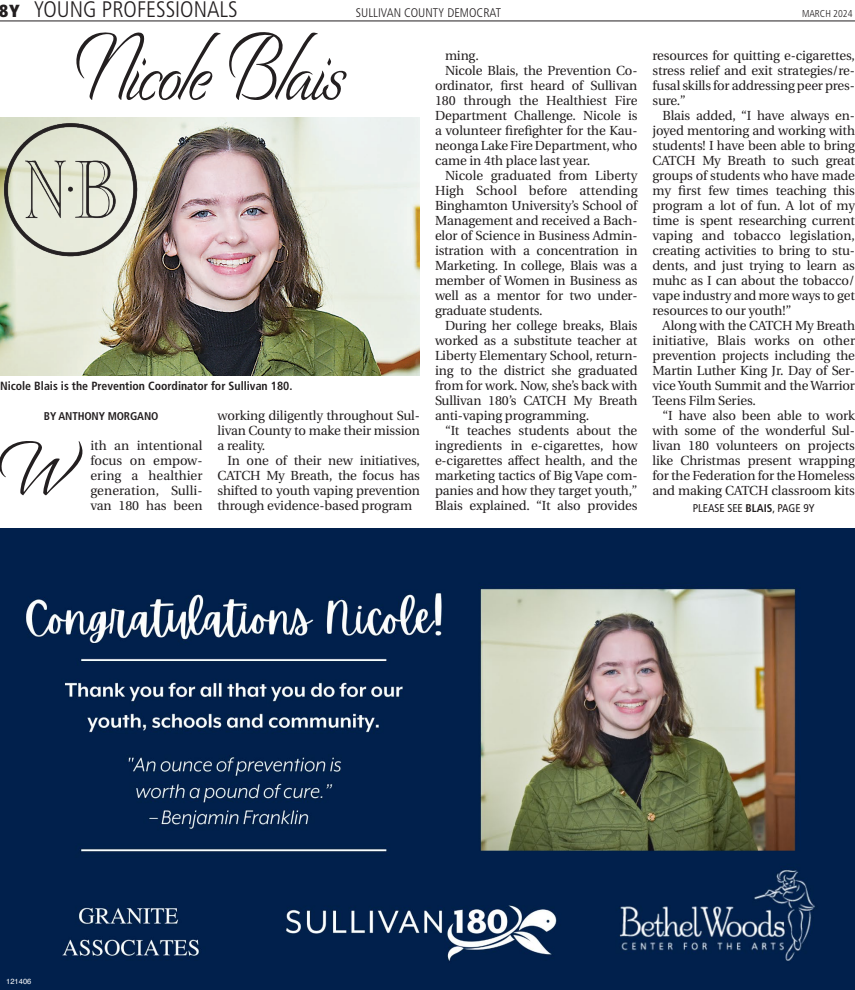
<style>
.page{position:relative;width:855px;height:990px;background:#fff}
.page>*{position:absolute;margin:0;border:0;box-sizing:border-box;transform-origin:0 0}
.Head_4_BulmerRegDisp{font:100.88px "Recherche";letter-spacing:-.01em;color:#231f20;scale:.8 1}
.Tab_Text{font:80.62px "Recherche";color:#231f20}
.t1{font:300 condensed 22.5px "Frutiger";color:#231f20}
.Tab_Text-2{font:13.12px/15px "Utopia";letter-spacing:-.01em;color:#231f20;text-align:justify}
.t2{font:300 condensed 12.5px "Frutiger";color:#231f20}
.CAPTION_FrutigerBold{font:700 condensed 11.88px "Frutiger";color:#231f20}
.JUMPLINE_FrutigerCn{font:condensed 11.25px "Frutiger";color:#231f20}
.BYLINE_FrutigerBoldC{font:700 condensed 11.25px "Frutiger";letter-spacing:-.01em;color:#231f20}
.t3{font:300 condensed 10px "Frutiger";color:#231f20}
.t4{font:7.5px "Helvetica";color:#fff}
.s1{font-weight:900;font-size:17.5px}
.s2{font-weight:700}
</style>
<div class="page">
<img style="left:0;top:529px;width:855px;height:461px">
<hr style="left:0;top:21px;width:855px;height:1px;background:#231f20">
<img style="left:0;top:117px;width:420px;height:258px">
<img style="left:0;top:119px;width:140px;height:140px">
<p class="t1" style="left:0;top:-4px;width:239px"><span class="s1">8Y</span> YOUNG PROFESSIONALS</p>
<p class="t2" style="left:356px;top:5px;width:147px">SULLIVAN COUNTY DEMOCRAT</p>
<p class="t3" style="left:802px;top:8px;width:52px">MARCH 2024</p>
<p class="Head_4_BulmerRegDisp" style="left:76px;top:6px;width:336px">Nicole Blais</p>
<p class="CAPTION_FrutigerBold" style="left:0;top:379px;width:294px">Nicole Blais is the Prevention Coordinator for Sullivan 180.</p>
<p class="BYLINE_FrutigerBoldC" style="left:44px;top:409px;width:116px">BY ANTHONY MORGANO</p>
<p class="Tab_Text-2" style="left:90px;top:438px;width:114px">ith an intentional focus on empow&shy;ering a healthier generation, Sulli&shy;van 180 has been</p>
<p class="Tab_Text" style="left:-1px;top:420px;width:69px">W</p>
<p class="Tab_Text-2" style="left:218px;top:408px;width:204px">working diligently throughout Sul&shy;livan County to make their mission a reality.</p>
<p class="Tab_Text-2" style="left:218px;top:453px;width:204px;text-indent:10px">In one of their new initiatives, CATCH My Breath, the focus has shifted to youth vaping prevention through evidence-based program</p>
<p class="Tab_Text-2" style="left:445px;top:48px;width:35px">ming.</p>
<p class="Tab_Text-2" style="left:435px;top:63px;width:204px;text-indent:10px">Nicole Blais, the Prevention Co&shy;ordinator, first heard of Sullivan 180 through the Healthiest Fire Department Challenge. Nicole is a volunteer firefighter for the Kau&shy;neonga Lake Fire Department, who came in 4th place last year.</p>
<p class="Tab_Text-2" style="left:435px;top:168px;width:204px;text-indent:10px">Nicole graduated from Liberty High School before attending Binghamton University’s School of Management and received a Bach&shy;elor of Science in Business Admin&shy;istration with a concentration in Marketing. In college, Blais was a member of Women in Business as well as a mentor for two under&shy;graduate students.</p>
<p class="Tab_Text-2" style="left:435px;top:318px;width:204px;text-indent:10px">During her college breaks, Blais worked as a substitute teacher at Liberty Elementary School, return&shy;ing to the district she graduated from for work. Now, she’s back with Sullivan 180’s CATCH My Breath anti-vaping programming.</p>
<p class="Tab_Text-2" style="left:435px;top:423px;width:204px;text-indent:10px">“It teaches students about the ingredients in e-cigarettes, how e-cigarettes affect health, and the marketing tactics of Big Vape com&shy;panies and how they target youth,” Blais explained. “It also provides</p>
<p class="Tab_Text-2" style="left:652px;top:48px;width:204px">resources for quitting e-cigarettes, stress relief and exit strategies/re&shy;fusal skills for addressing peer pres&shy;sure.”</p>
<p class="Tab_Text-2" style="left:652px;top:108px;width:204px;text-indent:10px">Blais added, “I have always en&shy;joyed mentoring and working with students! I have been able to bring CATCH My Breath to such great groups of students who have made my first few times teaching this program a lot of fun. A lot of my time is spent researching current vaping and tobacco legislation, creating activities to bring to stu&shy;dents, and just trying to learn as muhc as I can about the tobacco/ vape industry and more ways to get resources to our youth!”</p>
<p class="Tab_Text-2" style="left:652px;top:318px;width:204px;text-indent:10px">Along with the CATCH My Breath initiative, Blais works on other prevention projects including the Martin Luther King Jr. Day of Ser&shy;vice Youth Summit and the Warrior Teens Film Series.</p>
<p class="Tab_Text-2" style="left:652px;top:408px;width:204px;text-indent:10px">“I have also been able to work with some of the wonderful Sul&shy;livan 180 volunteers on projects like Christmas present wrapping for the Federation for the Homeless and making CATCH classroom kits</p>
<p class="JUMPLINE_FrutigerCn" style="left:693px;top:502px;width:123px">PLEASE SEE <span class="s2">BLAIS</span>, PAGE 9Y</p>
<p class="t4" style="left:6px;top:976px;width:27px">121406</p>
</div>
